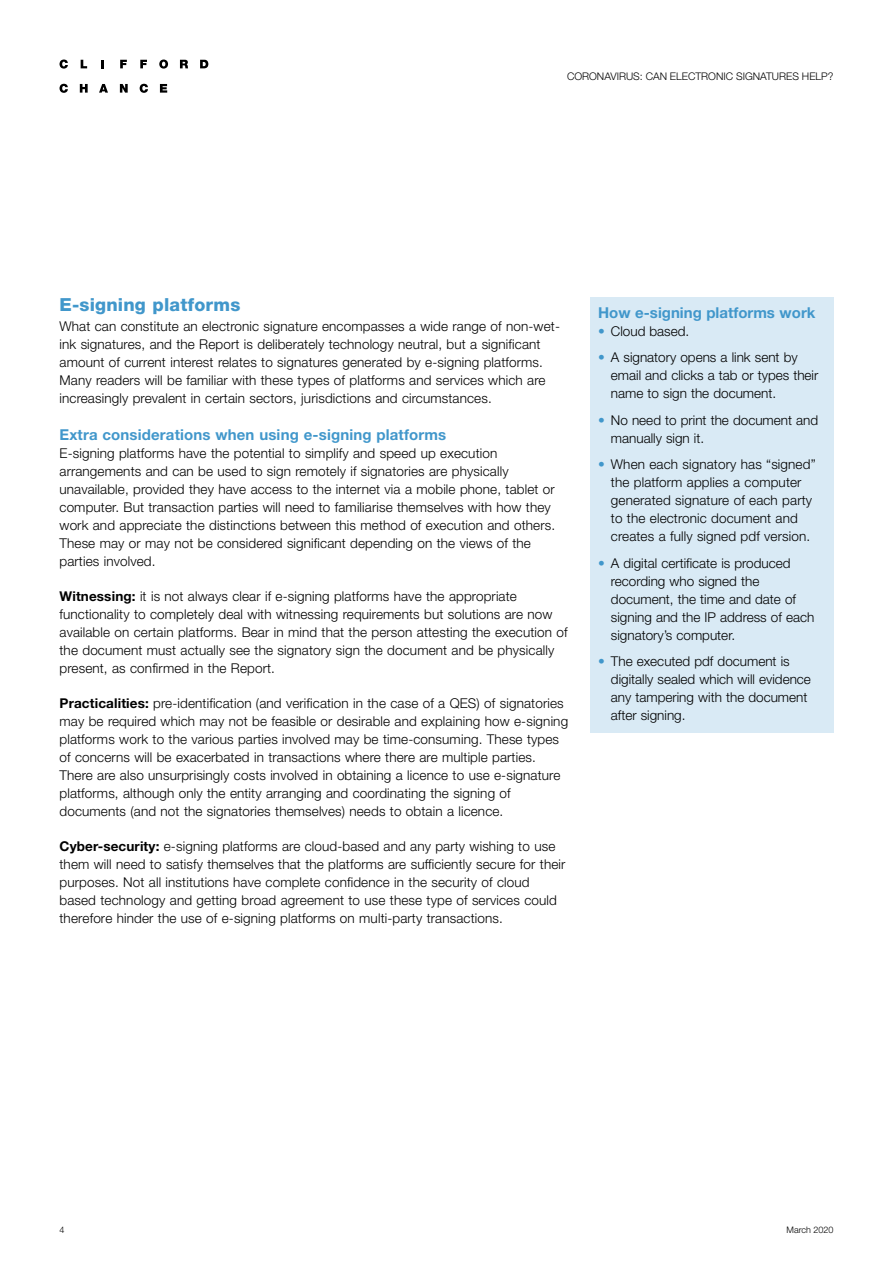
<style>
.page{position:relative;width:893px;height:1263px;background:#fff}
.page>*{position:absolute;margin:0;border:0;box-sizing:border-box;transform-origin:0 0}
.t1{font:800 18px "Helvetica Neue LT";letter-spacing:.01em;color:#4197cb}
.t2{font:700 15px "Helvetica Neue LT";letter-spacing:.01em;color:#4197cb}
.t3{font:300 13.5px/18px "Helvetica Neue LT";letter-spacing:.01em;color:#000}
.t4{font:300 10.5px "Helvetica Neue LT";color:#000}
.t5{font:300 9px "Helvetica Neue LT";color:#000}
.s1{font-weight:700}
.s2{color:#4197cb}
</style>
<div class="page">
<svg style="left:60px;top:60px;width:8px;height:9px"></svg>
<svg style="left:81px;top:60px;width:6px;height:8px"></svg>
<svg style="left:102px;top:60px;width:2px;height:8px"></svg>
<svg style="left:120px;top:60px;width:7px;height:8px"></svg>
<svg style="left:140px;top:60px;width:7px;height:8px"></svg>
<svg style="left:159px;top:60px;width:9px;height:9px"></svg>
<svg style="left:180px;top:60px;width:8px;height:8px"></svg>
<svg style="left:200px;top:60px;width:8px;height:8px"></svg>
<svg style="left:60px;top:84px;width:8px;height:9px"></svg>
<svg style="left:80px;top:84px;width:8px;height:9px"></svg>
<svg style="left:99px;top:84px;width:9px;height:9px"></svg>
<svg style="left:120px;top:84px;width:8px;height:9px"></svg>
<svg style="left:140px;top:84px;width:8px;height:9px"></svg>
<svg style="left:160px;top:84px;width:7px;height:9px"></svg>
<div style="left:590px;top:298px;width:243px;height:435px;background:#d9eaf5"></div>
<p class="t4" style="left:567px;top:70px;width:268px">CORONAVIRUS: CAN ELECTRONIC SIGNATURES HELP?</p>
<h1 class="t1" style="left:60px;top:294px;width:182px">E-signing platforms</h1>
<p class="t3" style="left:60px;top:317px;width:502px">What can constitute an electronic signature encompasses a wide range of non-wet&shy;ink signatures, and the Report is deliberately technology neutral, but a significant amount of current interest relates to signatures generated by e-signing platforms.<br>Many readers will be familiar with these types of platforms and services which are increasingly prevalent in certain sectors, jurisdictions and circumstances.</p>
<p class="t2" style="left:60px;top:425px;width:388px">Extra considerations when using e-signing platforms</p>
<p class="t3" style="left:60px;top:444px;width:497px">E-signing platforms have the potential to simplify and speed up execution arrangements and can be used to sign remotely if signatories are physically unavailable, provided they have access to the internet via a mobile phone, tablet or computer. But transaction parties will need to familiarise themselves with how they work and appreciate the distinctions between this method of execution and others.<br>These may or may not be considered significant depending on the views of the parties involved.</p>
<p class="t3" style="left:60px;top:587px;width:510px"><span class="s1">Witnessing:</span> it is not always clear if e-signing platforms have the appropriate functionality to completely deal with witnessing requirements but solutions are now available on certain platforms. Bear in mind that the person attesting the execution of the document must actually see the signatory sign the document and be physically present, as confirmed in the Report.</p>
<p class="t3" style="left:60px;top:694px;width:510px"><span class="s1">Practicalities:</span> pre-identification (and verification in the case of a QES) of signatories may be required which may not be feasible or desirable and explaining how e-signing platforms work to the various parties involved may be time-consuming. These types of concerns will be exacerbated in transactions where there are multiple parties.<br>There are also unsurprisingly costs involved in obtaining a licence to use e-signature platforms, although only the entity arranging and coordinating the signing of documents (and not the signatories themselves) needs to obtain a licence.</p>
<p class="t3" style="left:60px;top:837px;width:507px"><span class="s1">Cyber-security:</span> e-signing platforms are cloud-based and any party wishing to use them will need to satisfy themselves that the platforms are sufficiently secure for their purposes. Not all institutions have complete confidence in the security of cloud based technology and getting broad agreement to use these type of services could therefore hinder the use of e-signing platforms on multi-party transactions.</p>
<p class="t2" style="left:598px;top:303px;width:219px">How e-signing platforms work</p>
<p class="t3" style="left:598px;top:322px;width:93px"><span class="s2">•</span> Cloud based.</p>
<p class="t3" style="left:611px;top:348px;width:209px;text-indent:-13px"><span class="s2">•</span> A signatory opens a link sent by email and clicks a tab or types their name to sign the document.</p>
<p class="t3" style="left:611px;top:411px;width:209px;text-indent:-13px"><span class="s2">•</span> No need to print the document and manually sign it.</p>
<p class="t3" style="left:611px;top:455px;width:206px;text-indent:-13px"><span class="s2">•</span> When each signatory has “signed” the platform applies a computer generated signature of each party to the electronic document and creates a fully signed pdf version.</p>
<p class="t3" style="left:611px;top:554px;width:205px;text-indent:-13px"><span class="s2">•</span> A digital certificate is produced recording who signed the document, the time and date of signing and the IP address of each signatory’s computer.</p>
<p class="t3" style="left:611px;top:652px;width:202px;text-indent:-13px"><span class="s2">•</span> The executed pdf document is digitally sealed which will evidence any tampering with the document after signing.</p>
<p class="t5" style="left:60px;top:1224px;width:7px">4</p>
<p class="t5" style="left:787px;top:1224px;width:48px">March 2020</p>
</div>
